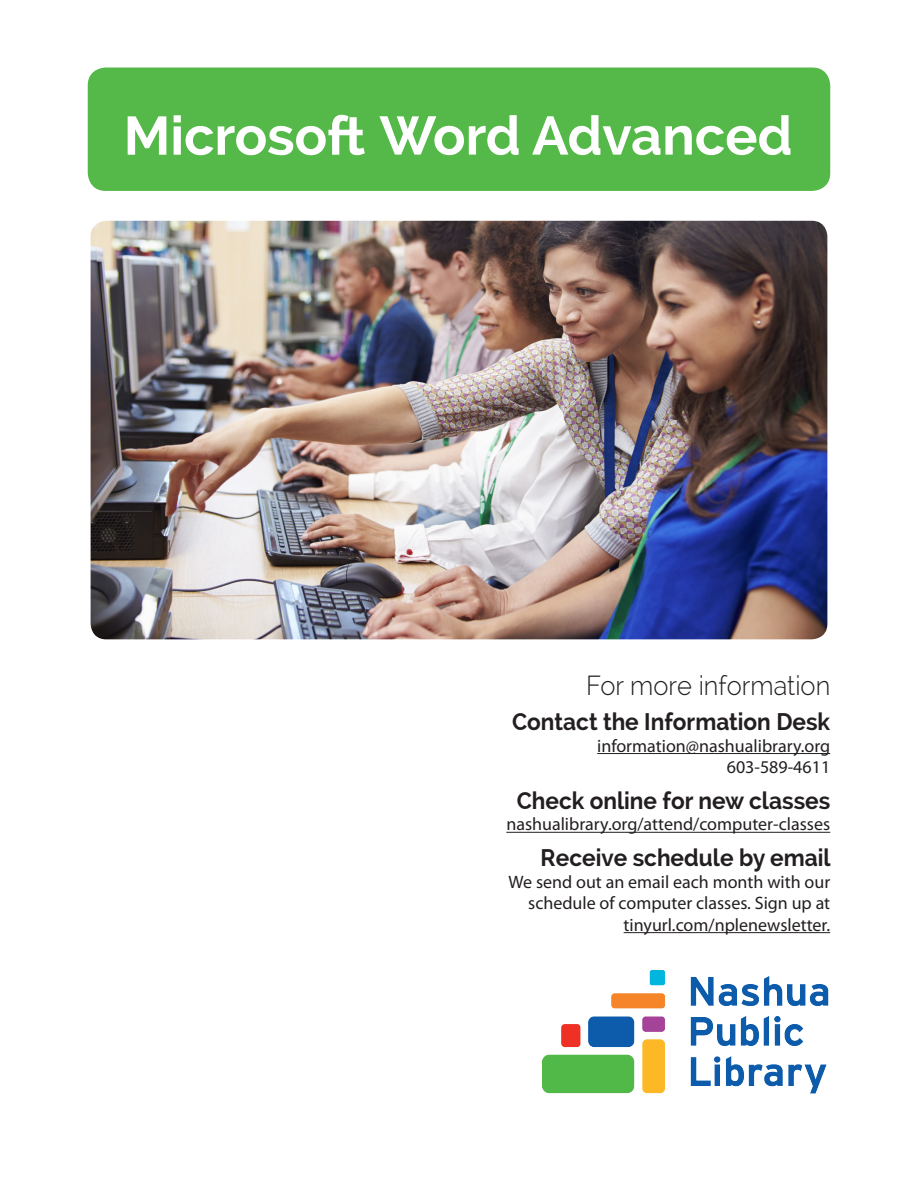
<style>
.page{position:relative;width:918px;height:1188px;background:#fff}
.page>*{position:absolute;margin:0;border:0;box-sizing:border-box;transform-origin:0 0}
.Subheading{font:700 54px "Raleway";color:#fff}
.t1{font:300 27px "Raleway";color:#231f20;scale:.94 1}
.t2{font:700 24px "Raleway";color:#231f20;scale:.94 1}
.t3{font:18px/21.6px "Myriad Pro";color:#231f20;text-align:right}
</style>
<div class="page">
<img style="left:92px;top:222px;width:734px;height:416px">
<div style="left:88px;top:218px;width:742px;height:424px;border:3px solid #fff;border-radius:17px"></div>
<img style="left:542px;top:970px;width:287px;height:124px">
<hr style="left:597px;top:753px;width:233px;height:1px;background:#231f20">
<hr style="left:506px;top:832px;width:324px;height:1px;background:#231f20">
<hr style="left:624px;top:932px;width:206px;height:1px;background:#231f20">
<div style="left:88px;top:68px;width:742px;height:123px;background:#54b948;border-radius:18px"></div>
<svg style="left:128px;top:115px;width:237px;height:40px"></svg>
<p class="Subheading" style="left:379px;top:105px;width:415px">Word Advanced</p>
<h2 class="t1" style="left:586px;top:669px;width:261px">For more information</h2>
<h3 class="t2" style="left:512px;top:708px;width:340px">Contact the Information Desk</h3>
<p class="t3" style="left:597px;top:735px;width:235px">information@nashualibrary.org<br>603-589-4611</p>
<h3 class="t2" style="left:517px;top:787px;width:335px">Check online for new classes</h3>
<p class="t3" style="left:506px;top:813px;width:325px">nashualibrary.org/attend/computer-classes</p>
<h3 class="t2" style="left:541px;top:844px;width:310px">Receive schedule by email</h3>
<p class="t3" style="left:509px;top:871px;width:323px">We send out an email each month with our schedule of computer classes. Sign up at tinyurl.com/nplenewsletter.</p>
</div>
